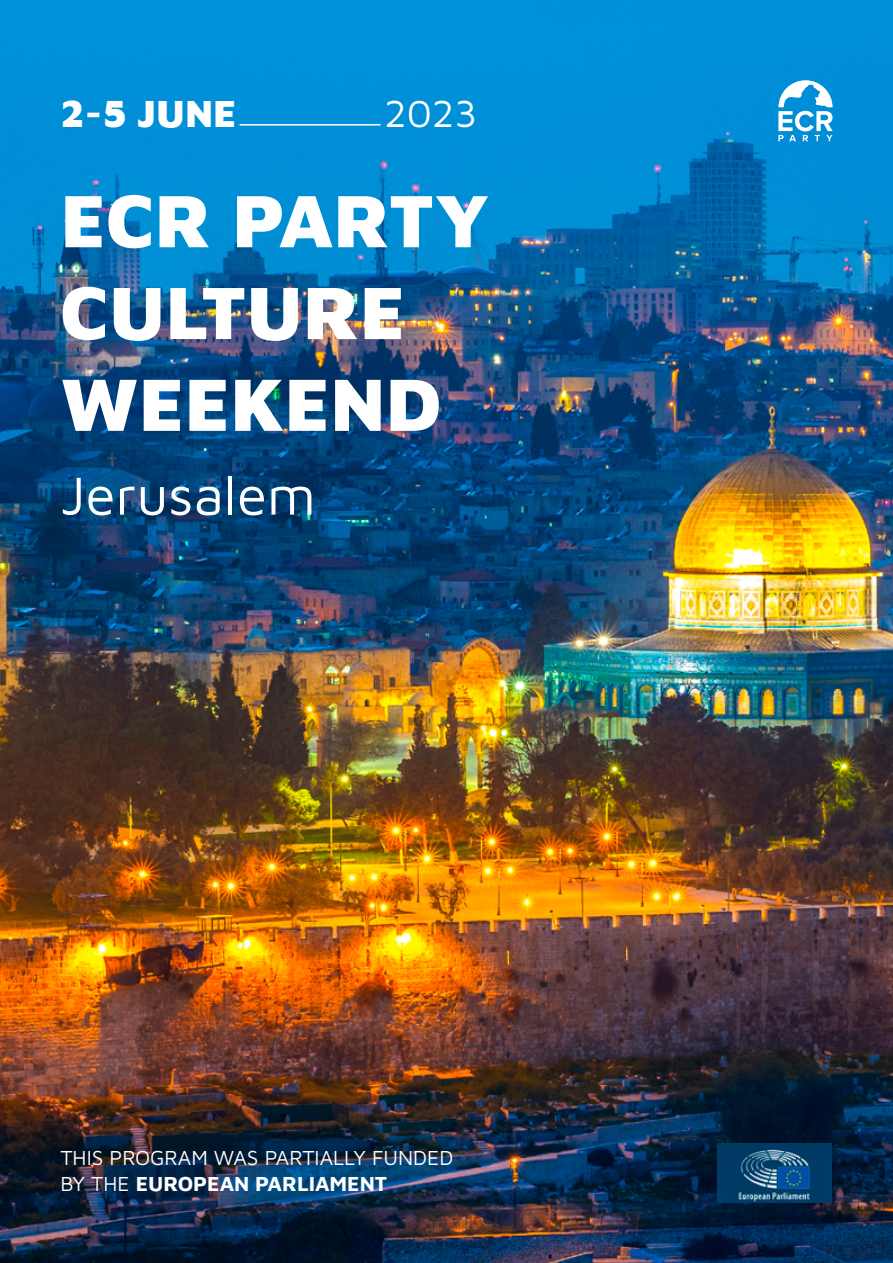
<style>
.page{position:relative;width:893px;height:1263px;background:#fff}
.page>*{position:absolute;margin:0;border:0;box-sizing:border-box;transform-origin:0 0}
.t1{font:900 76.5px/91.8px "Maven Pro";color:#fff}
.t2{font:55.2px "Maven Pro";color:#fff}
.t3{font:900 39px "Maven Pro";color:#fff}
.t4{font:39px "Maven Pro";color:#fff}
.t5{font:21px/25.2px "Maven Pro";color:#fff}
.s1{font-weight:700}
</style>
<div class="page">
<img style="left:0;top:0;width:893px;height:1263px">
<svg style="left:778px;top:80px;width:55px;height:61px"></svg>
<hr style="left:240px;top:124px;width:141px;height:2px;background:#fff">
<img style="left:717px;top:1144px;width:115px;height:58px">
<h3 class="t3" style="left:60px;top:86px;width:178px">2-5 JUNE</h3>
<h3 class="t4" style="left:384px;top:86px;width:95px">2023</h3>
<h1 class="t1" style="left:60px;top:170px;width:431px">ECR PARTY<br>CULTURE<br>WEEKEND</h1>
<h2 class="t2" style="left:60px;top:458px;width:257px">Jerusalem</h2>
<p class="t5" style="left:60px;top:1144px;width:394px">THIS PROGRAM WAS PARTIALLY FUNDED<br>BY THE <span class="s1">EUROPEAN PARLIAMENT</span></p>
</div>
